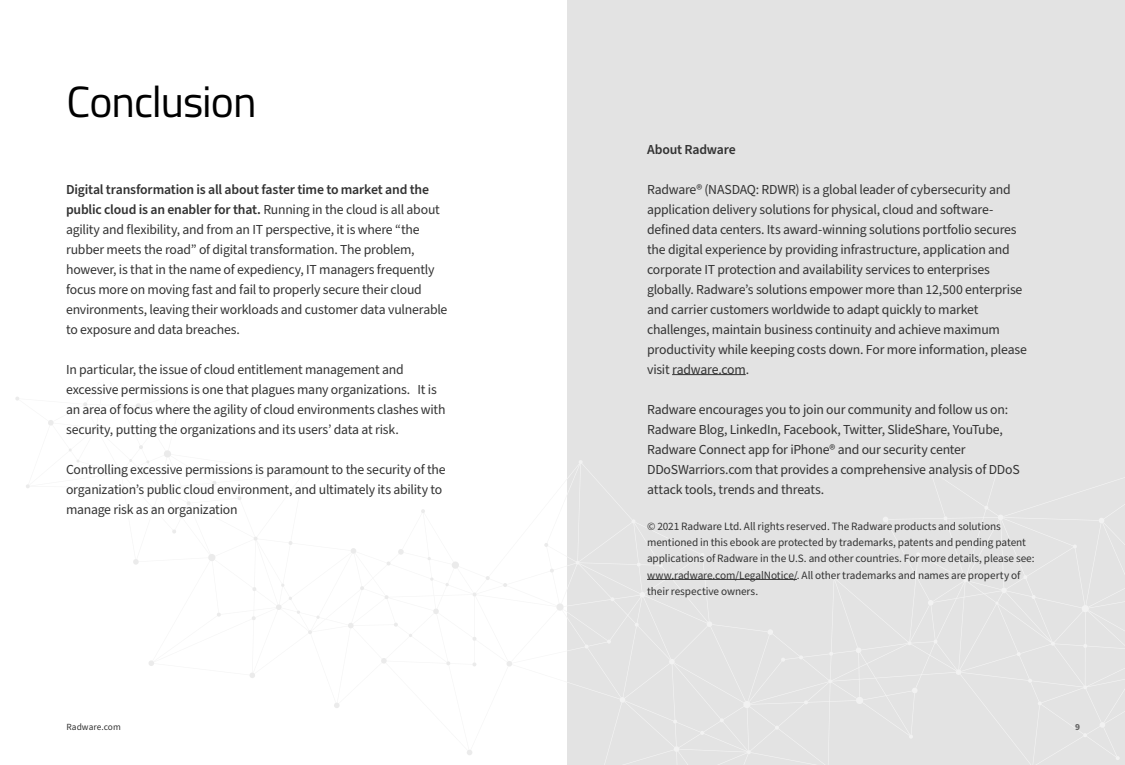
<style>
.page{position:relative;width:1125px;height:765px;background:#fff}
.page>*{position:absolute;margin:0;border:0;box-sizing:border-box;transform-origin:0 0}
.t1{font:43.75px "Titillium Web";letter-spacing:-.025em;color:#000}
.t2{font:13.75px/20px "Source Sans Pro";letter-spacing:-.02em;color:#333}
.t3{font:600 13.75px "Source Sans Pro";letter-spacing:-.015em;color:#333}
.t4{font:11.25px/16.2px "Source Sans Pro";letter-spacing:-.005em;color:#333}
.t5{font:9.38px "Source Sans Pro";color:#333}
.t6{font:700 9.38px "Source Sans Pro";color:#666}
.s1{font-weight:600}
</style>
<div class="page">
<div style="left:568px;top:0;width:557px;height:765px;background:#e3e3e3"></div>
<svg style="left:1082px;top:605px;width:7px;height:7px"></svg>
<svg style="left:1100px;top:722px;width:5px;height:5px"></svg>
<svg style="left:1001px;top:588px;width:6px;height:5px"></svg>
<svg style="left:998px;top:515px;width:5px;height:5px"></svg>
<svg style="left:883px;top:517px;width:5px;height:5px"></svg>
<svg style="left:1083px;top:733px;width:4px;height:4px"></svg>
<svg style="left:856px;top:697px;width:7px;height:7px"></svg>
<svg style="left:744px;top:701px;width:6px;height:7px"></svg>
<svg style="left:856px;top:648px;width:5px;height:5px"></svg>
<svg style="left:994px;top:468px;width:6px;height:5px"></svg>
<svg style="left:1099px;top:518px;width:6px;height:5px"></svg>
<svg style="left:768px;top:630px;width:5px;height:5px"></svg>
<svg style="left:707px;top:621px;width:5px;height:6px"></svg>
<svg style="left:956px;top:669px;width:5px;height:6px"></svg>
<svg style="left:912px;top:688px;width:5px;height:5px"></svg>
<svg style="left:674px;top:746px;width:5px;height:6px"></svg>
<svg style="left:620px;top:697px;width:5px;height:5px"></svg>
<svg style="left:928px;top:600px;width:5px;height:5px"></svg>
<svg style="left:832px;top:576px;width:4px;height:4px"></svg>
<svg style="left:928px;top:468px;width:4px;height:4px"></svg>
<svg style="left:775px;top:726px;width:4px;height:3px"></svg>
<svg style="left:700px;top:731px;width:4px;height:4px"></svg>
<svg style="left:164px;top:450px;width:7px;height:8px"></svg>
<svg style="left:208px;top:554px;width:7px;height:7px"></svg>
<svg style="left:118px;top:470px;width:6px;height:6px"></svg>
<svg style="left:133px;top:559px;width:6px;height:6px"></svg>
<svg style="left:136px;top:403px;width:5px;height:6px"></svg>
<svg style="left:276px;top:604px;width:6px;height:6px"></svg>
<svg style="left:249px;top:673px;width:6px;height:5px"></svg>
<svg style="left:149px;top:660px;width:5px;height:6px"></svg>
<svg style="left:48px;top:420px;width:6px;height:6px"></svg>
<svg style="left:94px;top:426px;width:4px;height:4px"></svg>
<svg style="left:139px;top:445px;width:4px;height:4px"></svg>
<svg style="left:152px;top:429px;width:3px;height:4px"></svg>
<svg style="left:26px;top:484px;width:4px;height:4px"></svg>
<svg style="left:83px;top:402px;width:4px;height:4px"></svg>
<svg style="left:181px;top:391px;width:4px;height:4px"></svg>
<svg style="left:158px;top:486px;width:4px;height:4px"></svg>
<svg style="left:187px;top:501px;width:4px;height:4px"></svg>
<svg style="left:217px;top:613px;width:4px;height:4px"></svg>
<svg style="left:252px;top:616px;width:4px;height:4px"></svg>
<svg style="left:252px;top:587px;width:4px;height:4px"></svg>
<svg style="left:238px;top:496px;width:3px;height:4px"></svg>
<svg style="left:212px;top:481px;width:5px;height:4px"></svg>
<svg style="left:254px;top:537px;width:4px;height:4px"></svg>
<svg style="left:289px;top:541px;width:4px;height:4px"></svg>
<svg style="left:301px;top:472px;width:4px;height:4px"></svg>
<svg style="left:452px;top:562px;width:7px;height:7px"></svg>
<svg style="left:556px;top:603px;width:8px;height:8px"></svg>
<svg style="left:433px;top:609px;width:6px;height:5px"></svg>
<svg style="left:334px;top:703px;width:6px;height:5px"></svg>
<svg style="left:507px;top:661px;width:5px;height:6px"></svg>
<svg style="left:467px;top:750px;width:5px;height:5px"></svg>
<svg style="left:351px;top:548px;width:5px;height:6px"></svg>
<svg style="left:398px;top:549px;width:6px;height:6px"></svg>
<svg style="left:640px;top:592px;width:5px;height:6px"></svg>
<svg style="left:669px;top:659px;width:5px;height:5px"></svg>
<svg style="left:348px;top:623px;width:6px;height:5px"></svg>
<svg style="left:381px;top:658px;width:6px;height:6px"></svg>
<svg style="left:385px;top:595px;width:4px;height:4px"></svg>
<svg style="left:308px;top:630px;width:4px;height:4px"></svg>
<svg style="left:360px;top:586px;width:4px;height:4px"></svg>
<svg style="left:421px;top:509px;width:4px;height:4px"></svg>
<svg style="left:446px;top:661px;width:4px;height:4px"></svg>
<svg style="left:394px;top:623px;width:4px;height:4px"></svg>
<svg style="left:544px;top:543px;width:4px;height:4px"></svg>
<svg style="left:550px;top:569px;width:4px;height:4px"></svg>
<svg style="left:503px;top:583px;width:4px;height:4px"></svg>
<svg style="left:486px;top:576px;width:4px;height:4px"></svg>
<svg style="left:668px;top:575px;width:4px;height:4px"></svg>
<hr style="left:672px;top:374px;width:74px;height:1px;background:#333">
<hr style="left:647px;top:579px;width:150px;height:1px;background:#333">
<h1 class="t1" style="left:67px;top:70px;width:191px">Conclusion</h1>
<p class="t2" style="left:66px;top:180px;width:383px"><span class="s1">Digital transformation is all about faster time to market and the public cloud is an enabler for that.</span> Running in the cloud is all about agility and flexibility, and from an IT perspective, it is where “the rubber meets the road” of digital transformation. The problem, however, is that in the name of expediency, IT managers frequently focus more on moving fast and fail to properly secure their cloud environments, leaving their workloads and customer data vulnerable to exposure and data breaches.</p>
<p class="t2" style="left:66px;top:360px;width:381px">In particular, the issue of cloud entitlement management and excessive permissions is one that plagues many organizations. It is an area of focus where the agility of cloud environments clashes with security, putting the organizations and its users’ data at risk.</p>
<p class="t2" style="left:66px;top:460px;width:381px">Controlling excessive permissions is paramount to the security of the organization’s public cloud environment, and ultimately its ability to manage risk as an organization</p>
<p class="t5" style="left:67px;top:720px;width:56px">Radware.com</p>
<p class="t3" style="left:647px;top:140px;width:90px">About Radware</p>
<p class="t2" style="left:647px;top:179px;width:381px">Radware® (NASDAQ: RDWR) is a global leader of cybersecurity and application delivery solutions for physical, cloud and software&shy;defined data centers. Its award-winning solutions portfolio secures the digital experience by providing infrastructure, application and corporate IT protection and availability services to enterprises globally. Radware’s solutions empower more than 12,500 enterprise and carrier customers worldwide to adapt quickly to market challenges, maintain business continuity and achieve maximum productivity while keeping costs down. For more information, please visit radware.com.</p>
<p class="t2" style="left:647px;top:400px;width:374px">Radware encourages you to join our community and follow us on:<br>Radware Blog, LinkedIn, Facebook, Twitter, SlideShare, YouTube, Radware Connect app for iPhone® and our security center DDoSWarriors.com that provides a comprehensive analysis of DDoS attack tools, trends and threats.</p>
<p class="t4" style="left:647px;top:518px;width:389px">© 2021 Radware Ltd. All rights reserved. The Radware products and solutions mentioned in this ebook are protected by trademarks, patents and pending patent applications of Radware in the U.S. and other countries. For more details, please see: www.radware.com/LegalNotice/. All other trademarks and names are property of their respective owners.</p>
<p class="t6" style="left:1075px;top:720px;width:6px">9</p>
</div>
